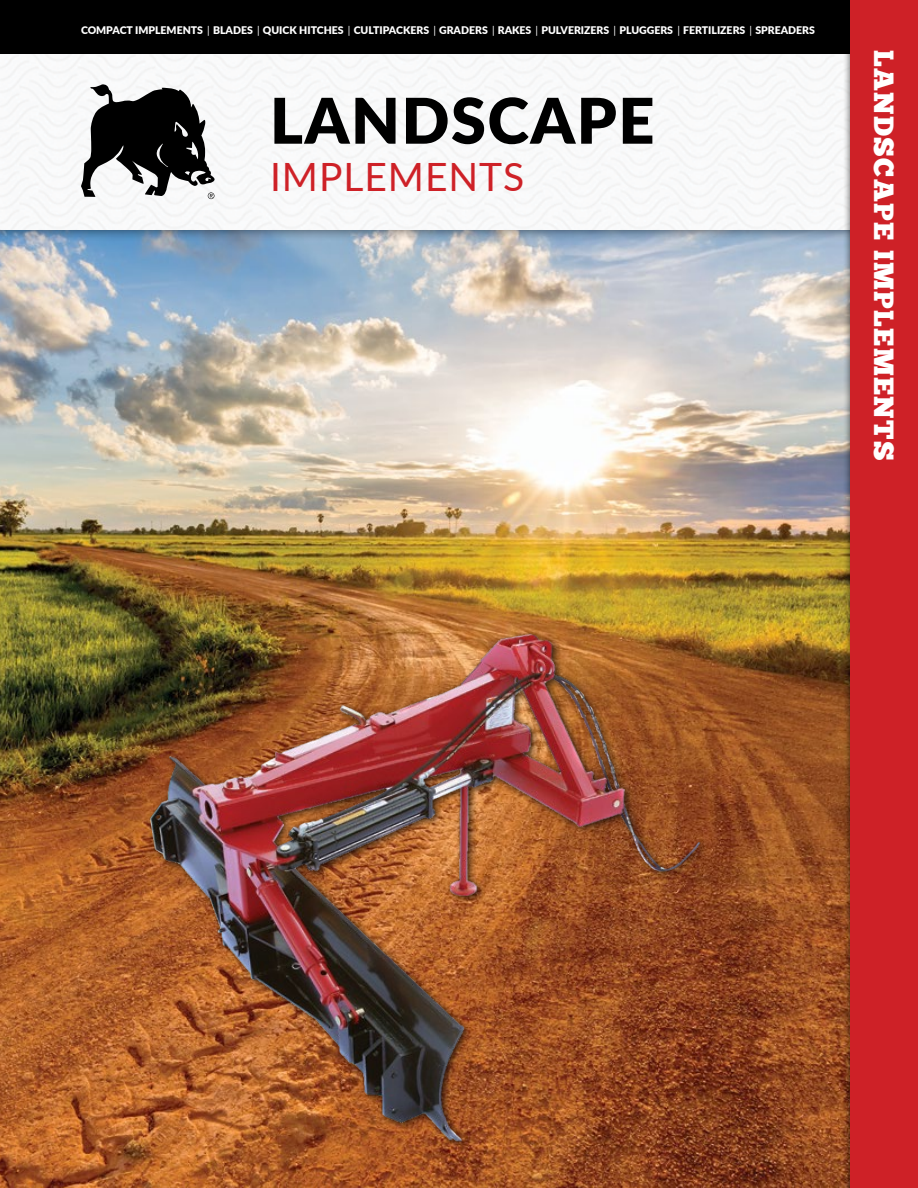
<style>
.page{position:relative;width:918px;height:1188px;background:#fff}
.page>*{position:absolute;margin:0;border:0;box-sizing:border-box;transform-origin:0 0}
.t1{font:900 63px "Lato";letter-spacing:.025em;color:#000}
.t2{font:39px "Lato";letter-spacing:.025em;color:#ce2127}
.t3{font:27.75px "Chunk Five";letter-spacing:.05em;color:#fff}
.t4{font:900 10.5px "Lato";color:#fff}
.s1{font-weight:400}
</style>
<div class="page">
<div style="left:0;top:229px;width:918px;height:959px;background:#000;opacity:.75"></div>
<img style="left:0;top:584px;width:843px;height:560px">
<div style="left:0;top:0;width:918px;height:230px;background:#f8f9fa"></div>
<div style="left:0;top:0;width:918px;height:54px;background:#000"></div>
<svg style="left:81px;top:84px;width:134px;height:115px"></svg>
<div style="left:843px;top:0;width:75px;height:1188px;background:#000;opacity:.75"></div>
<div style="left:850px;top:0;width:68px;height:1188px;background:#ce2127"></div>
<hr style="left:0;top:0;width:1px;height:108px;background:#fff">
<p class="t4" style="left:81px;top:22px;width:735px">COMPACT IMPLEMENTS <span class="s1">|</span> BLADES <span class="s1">|</span> QUICK HITCHES <span class="s1">|</span> CULTIPACKERS <span class="s1">|</span> GRADERS <span class="s1">|</span> RAKES <span class="s1">|</span> PULVERIZERS <span class="s1">|</span> PLUGGERS <span class="s1">|</span> FERTILIZERS <span class="s1">|</span> SPREADERS</p>
<h1 class="t1" style="left:270px;top:73px;width:386px">LANDSCAPE</h1>
<h2 class="t2" style="left:270px;top:148px;width:256px">IMPLEMENTS</h2>
<h3 class="t3" style="left:897px;top:50px;width:413px;rotate:90deg">LANDSCAPE IMPLEMENTS</h3>
</div>
